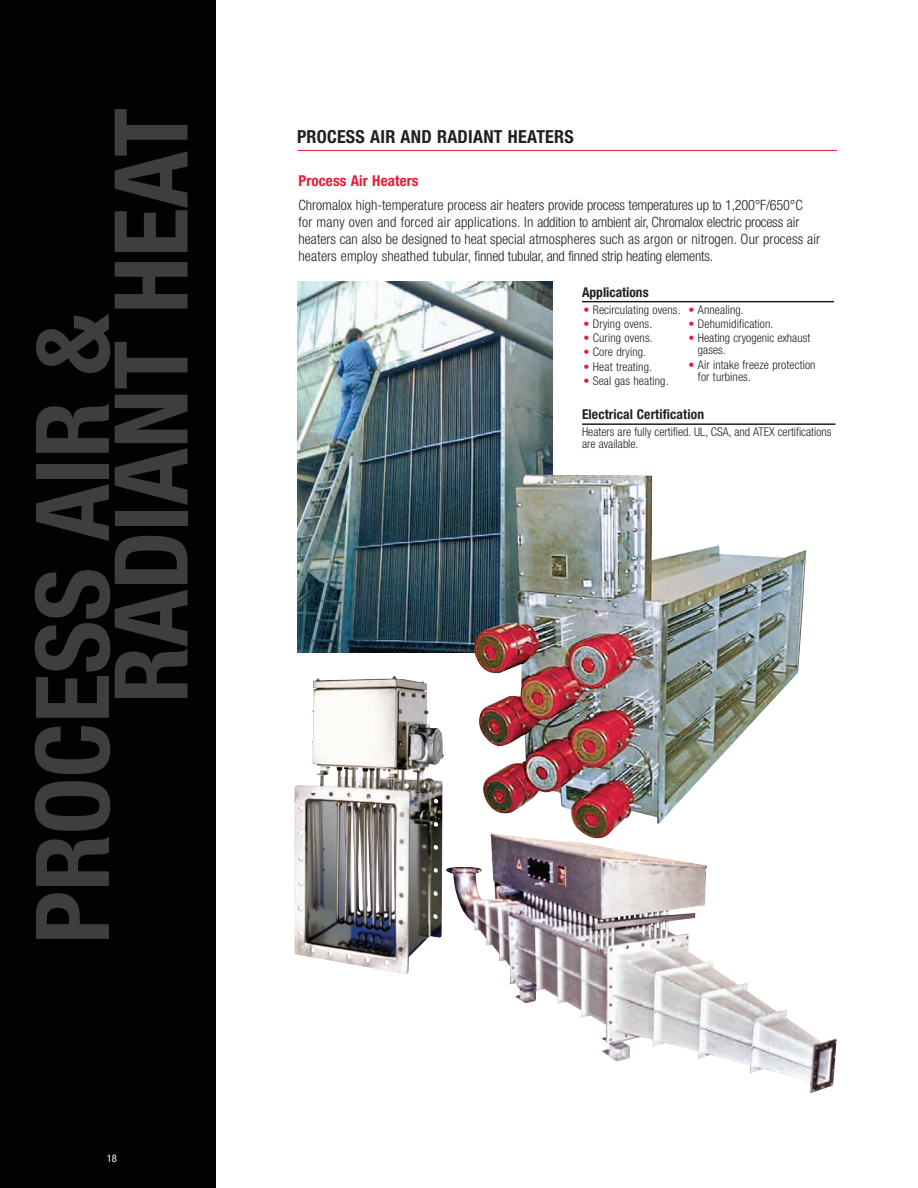
<style>
.page{position:relative;width:918px;height:1188px;background:#fff}
.page>*{position:absolute;margin:0;border:0;box-sizing:border-box;transform-origin:0 0}
.t1{font:700 condensed 102px/78.6px "Helvetica Neue";color:#3e3e3f}
.t2{font:700 condensed 18px "Helvetica Neue";letter-spacing:.015em;color:#231f20}
.t3{font:700 condensed 15px "Helvetica Neue";letter-spacing:.01em;color:#e71c34}
.t4{font:300 condensed 14.25px/17.1px "Helvetica Neue";color:#231f20}
.t5{font:700 condensed 13.5px "Helvetica Neue";letter-spacing:.01em;color:#231f20}
.t6{font:300 condensed 12px/12px "Helvetica Neue";letter-spacing:.01em;color:#231f20}
.t7{font:condensed 10.5px "Helvetica Neue";color:#fff}
.s1{color:#e71c34}
</style>
<div class="page">
<img style="left:295px;top:676px;width:149px;height:298px">
<hr style="left:582px;top:301px;width:252px;height:1px;background:#231f20">
<img style="left:446px;top:840px;width:391px;height:253px">
<hr style="left:298px;top:150px;width:539px;height:1px;background:#e71c34">
<hr style="left:582px;top:423px;width:254px;height:2px;background:#231f20">
<div style="left:0;top:0;width:216px;height:1188px;background:#010203"></div>
<img style="left:298px;top:281px;width:255px;height:372px">
<img style="left:473px;top:475px;width:333px;height:365px">
<h1 class="t1" style="left:42px;top:703px;width:597px;text-indent:-241px;rotate:-90deg">PROCESS AIR &amp;<br>RADIANT HEAT</h1>
<p class="t7" style="left:107px;top:1154px;width:12px">18</p>
<p class="t2" style="left:297px;top:130px;width:278px">PROCESS AIR AND RADIANT HEATERS</p>
<p class="t3" style="left:298px;top:175px;width:122px">Process Air Heaters</p>
<p class="t4" style="left:298px;top:197px;width:523px">Chromalox high-temperature process air heaters provide process temperatures up to 1,200°F/650°C for many oven and forced air applications. In addition to ambient air, Chromalox electric process air heaters can also be designed to heat special atmospheres such as argon or nitrogen. Our process air heaters employ sheathed tubular, finned tubular, and finned strip heating elements.</p>
<p class="t5" style="left:582px;top:287px;width:68px">Applications</p>
<p class="t6" style="left:583px;top:305px;width:99px"><span class="s1">•</span> Recirculating ovens.</p>
<p class="t6" style="left:583px;top:319px;width:70px"><span class="s1">•</span> Drying ovens.</p>
<p class="t6" style="left:583px;top:333px;width:71px"><span class="s1">•</span> Curing ovens.</p>
<p class="t6" style="left:583px;top:347px;width:64px"><span class="s1">•</span> Core drying.</p>
<p class="t6" style="left:583px;top:361px;width:70px"><span class="s1">•</span> Heat treating.</p>
<p class="t6" style="left:583px;top:376px;width:87px"><span class="s1">•</span> Seal gas heating.</p>
<p class="t6" style="left:688px;top:305px;width:57px"><span class="s1">•</span> Annealing.</p>
<p class="t6" style="left:688px;top:319px;width:87px"><span class="s1">•</span> Dehumidification.</p>
<p class="t6" style="left:698px;top:333px;width:114px;text-indent:-10px"><span class="s1">•</span> Heating cryogenic exhaust gases.</p>
<p class="t6" style="left:698px;top:359px;width:119px;text-indent:-10px"><span class="s1">•</span> Air intake freeze protection for turbines.</p>
<p class="t5" style="left:582px;top:409px;width:124px">Electrical Certification</p>
<p class="t6" style="left:582px;top:427px;width:251px">Heaters are fully certified. UL, CSA, and ATEX certifications are available.</p>
</div>
